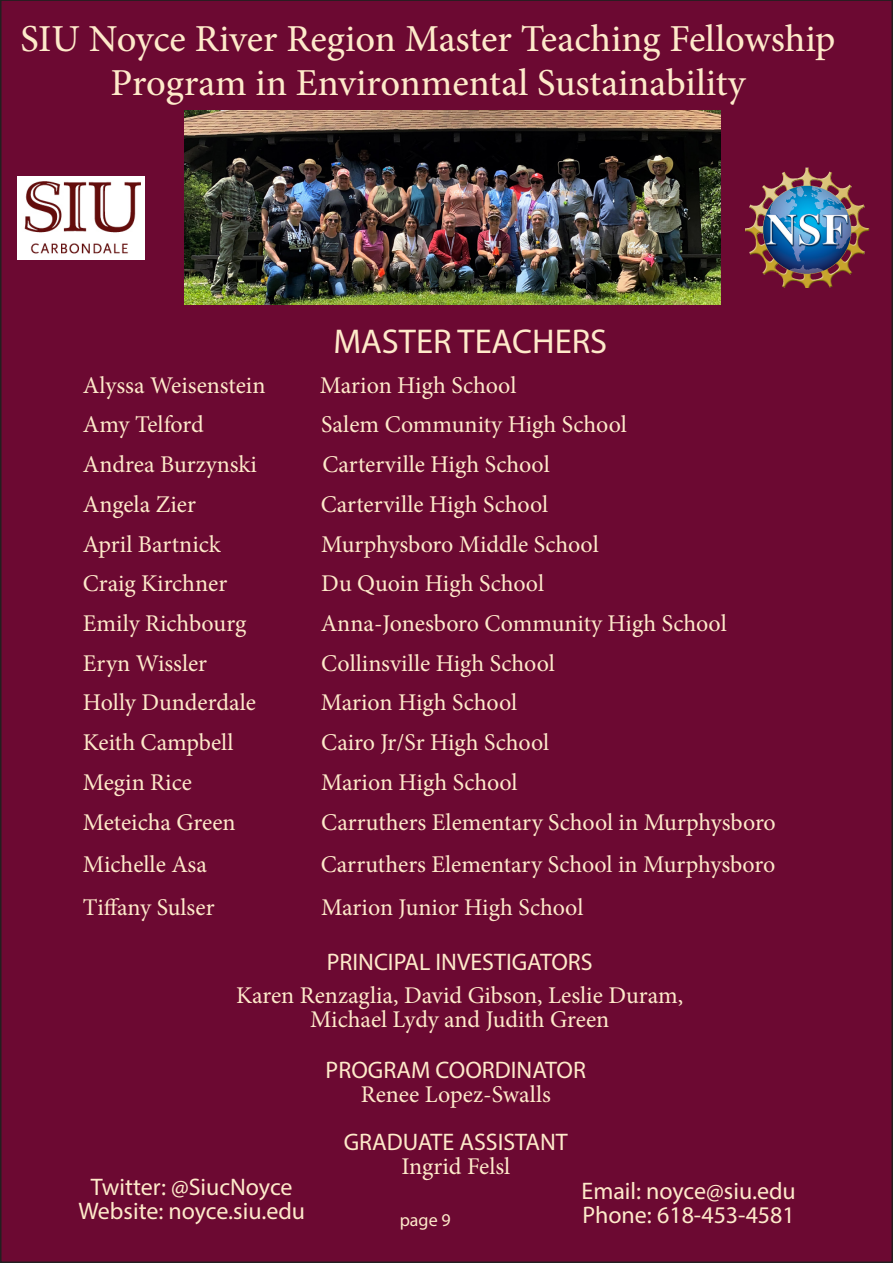
<style>
.page{position:relative;width:893px;height:1263px;background:#fff}
.page>*{position:absolute;margin:0;border:0;box-sizing:border-box;transform-origin:0 0}
.Black_Body_Text{font:37.5px/43.5px "Adobe Hebrew";letter-spacing:-.005em;color:#feeaca;text-align:center}
.Big_Title{font:34.5px "Myriad Pro";color:#feeaca}
.Big_Title-2{font:24px "Minion Pro";color:#feeaca}
.Black_Body_Text-2{font:24px "Myriad Pro";color:#feeaca}
.Black_Body_Text-3{font:24px "Minion Pro";color:#feeaca}
.Big_Title-3{font:18px "Myriad Pro";color:#feeaca}
</style>
<div class="page">
<div style="left:1px;top:0;width:891px;height:1262px;background:#6c0932"></div>
<img style="left:185px;top:111px;width:536px;height:194px">
<img style="left:17px;top:176px;width:128px;height:84px">
<img style="left:745px;top:167px;width:125px;height:120px">
<p class="Black_Body_Text" style="left:20px;top:18px;width:817px">SIU Noyce River Region Master Teaching Fellowship<br>Program in Environmental Sustainability</p>
<p class="Big_Title" style="left:333px;top:320px;width:275px">MASTER TEACHERS</p>
<p class="Big_Title-2" style="left:83px;top:369px;width:184px">Alyssa Weisenstein</p>
<p class="Big_Title-2" style="left:320px;top:369px;width:198px">Marion High School</p>
<p class="Big_Title-2" style="left:83px;top:409px;width:122px">Amy Telford</p>
<p class="Big_Title-2" style="left:321px;top:409px;width:307px">Salem Community High School</p>
<p class="Big_Title-2" style="left:83px;top:448px;width:175px">Andrea Burzynski</p>
<p class="Big_Title-2" style="left:322px;top:448px;width:229px">Carterville High School</p>
<p class="Big_Title-2" style="left:83px;top:488px;width:115px">Angela Zier</p>
<p class="Big_Title-2" style="left:321px;top:488px;width:229px">Carterville High School</p>
<p class="Big_Title-2" style="left:83px;top:528px;width:139px">April Bartnick</p>
<p class="Big_Title-2" style="left:321px;top:528px;width:279px">Murphysboro Middle School</p>
<p class="Big_Title-2" style="left:83px;top:567px;width:146px">Craig Kirchner</p>
<p class="Big_Title-2" style="left:321px;top:567px;width:224px">Du Quoin High School</p>
<p class="Big_Title-2" style="left:83px;top:607px;width:165px">Emily Richbourg</p>
<p class="Big_Title-2" style="left:321px;top:607px;width:407px">Anna-Jonesboro Community High School</p>
<p class="Big_Title-2" style="left:83px;top:647px;width:126px">Eryn Wissler</p>
<p class="Big_Title-2" style="left:321px;top:647px;width:235px">Collinsville High School</p>
<p class="Big_Title-2" style="left:83px;top:687px;width:175px">Holly Dunderdale</p>
<p class="Big_Title-2" style="left:321px;top:687px;width:198px">Marion High School</p>
<p class="Big_Title-2" style="left:83px;top:726px;width:152px">Keith Campbell</p>
<p class="Big_Title-2" style="left:321px;top:726px;width:229px">Cairo Jr/Sr High School</p>
<p class="Big_Title-2" style="left:83px;top:766px;width:111px">Megin Rice</p>
<p class="Big_Title-2" style="left:321px;top:766px;width:198px">Marion High School</p>
<p class="Big_Title-2" style="left:83px;top:806px;width:154px">Meteicha Green</p>
<p class="Big_Title-2" style="left:321px;top:806px;width:456px">Carruthers Elementary School in Murphysboro</p>
<p class="Big_Title-2" style="left:83px;top:848px;width:126px">Michelle Asa</p>
<p class="Big_Title-2" style="left:321px;top:848px;width:456px">Carruthers Elementary School in Murphysboro</p>
<p class="Big_Title-2" style="left:83px;top:891px;width:133px">Tiffany Sulser</p>
<p class="Big_Title-2" style="left:321px;top:891px;width:264px">Marion Junior High School</p>
<p class="Black_Body_Text-2" style="left:327px;top:947px;width:267px">PRINCIPAL INVESTIGATORS</p>
<p class="Black_Body_Text-3" style="left:236px;top:979px;width:448px">Karen Renzaglia, David Gibson, Leslie Duram,</p>
<p class="Black_Body_Text-3" style="left:310px;top:1003px;width:301px">Michael Lydy and Judith Green</p>
<p class="Black_Body_Text-2" style="left:326px;top:1055px;width:262px">PROGRAM COORDINATOR</p>
<p class="Black_Body_Text-3" style="left:361px;top:1078px;width:192px">Renee Lopez-Swalls</p>
<p class="Black_Body_Text-2" style="left:344px;top:1127px;width:226px">GRADUATE ASSISTANT</p>
<p class="Black_Body_Text-3" style="left:401px;top:1150px;width:110px">Ingrid Felsl</p>
<p class="Black_Body_Text-2" style="left:91px;top:1172px;width:203px">Twitter: @SiucNoyce</p>
<p class="Black_Body_Text-2" style="left:78px;top:1196px;width:228px">Website: noyce.siu.edu</p>
<p class="Black_Body_Text-2" style="left:581px;top:1176px;width:216px">Email: noyce@siu.edu</p>
<p class="Big_Title-3" style="left:400px;top:1208px;width:53px">page 9</p>
<p class="Black_Body_Text-2" style="left:582px;top:1200px;width:214px">Phone: 618-453-4581</p>
</div>
